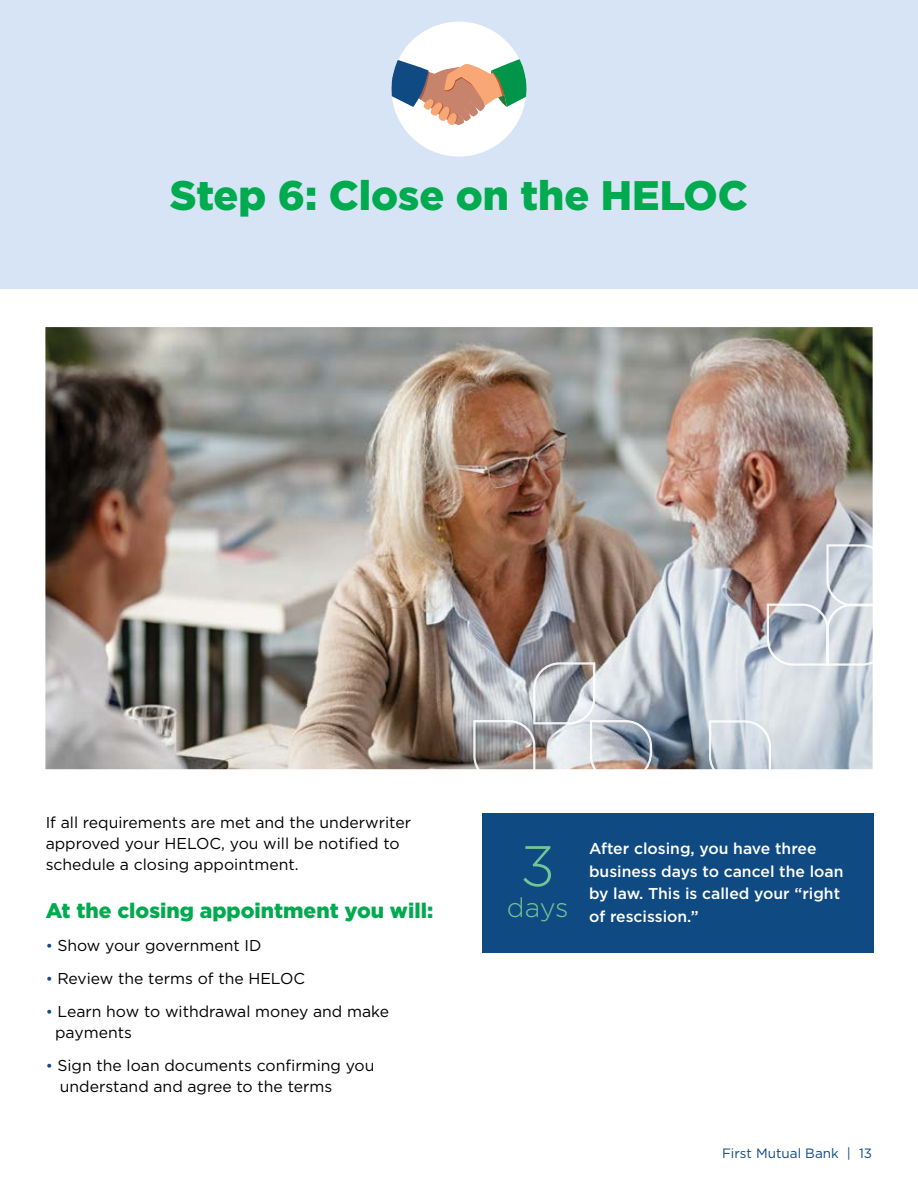
<style>
.page{position:relative;width:918px;height:1188px;background:#fff}
.page>*{position:absolute;margin:0;border:0;box-sizing:border-box;transform-origin:0 0}
.t1{font:300 57px "Gotham";color:#72c596}
.t2{font:900 41.25px "Gotham";color:#00aa4f}
.t3{font:300 27px "Gotham";color:#72c596}
.t4{font:900 21px "Gotham";color:#00aa4f}
.t5{font:15.75px/21px "Gotham";color:#000}
.t6{font:500 15.75px/22.5px "Gotham";color:#fff}
.t7{font:13.5px "Gotham";color:#0f4b82}
.s1{font-size:15px;color:#0f4b82}
</style>
<div class="page">
<div style="left:0;top:0;width:918px;height:289px;background:#d6e4f5"></div>
<div style="left:392px;top:22px;width:134px;height:135px;background:#fff;border-radius:50%"></div>
<svg style="left:391px;top:59px;width:136px;height:67px"></svg>
<div style="left:482px;top:814px;width:392px;height:139px;background:#0f4b82"></div>
<img style="left:46px;top:328px;width:826px;height:440px">
<img style="left:472px;top:543px;width:401px;height:227px">
<h2 class="t2" style="left:170px;top:167px;width:580px">Step 6: Close on the HELOC</h2>
<p class="t5" style="left:46px;top:811px;width:367px">If all requirements are met and the underwriter approved your HELOC, you will be notified to schedule a closing appointment.</p>
<h3 class="t4" style="left:46px;top:896px;width:389px">At the closing appointment you will:</h3>
<p class="t5" style="left:46px;top:934px;width:217px"><span class="s1">•</span> Show your government ID</p>
<p class="t5" style="left:46px;top:967px;width:261px"><span class="s1">•</span> Review the terms of the HELOC</p>
<p class="t5" style="left:55px;top:1000px;width:335px;text-indent:-9px"><span class="s1">•</span> Learn how to withdrawal money and make payments</p>
<p class="t5" style="left:60px;top:1054px;width:316px;text-indent:-14px"><span class="s1">•</span> Sign the loan documents confirming you understand and agree to the terms</p>
<h1 class="t1" style="left:520px;top:830px;width:36px">3</h1>
<h3 class="t3" style="left:507px;top:890px;width:63px">days</h3>
<p class="t6" style="left:589px;top:837px;width:256px">After closing, you have three business days to cancel the loan by law. This is called your “right of rescission.”</p>
<p class="t7" style="left:722px;top:1145px;width:152px">First Mutual Bank | 13</p>
</div>
